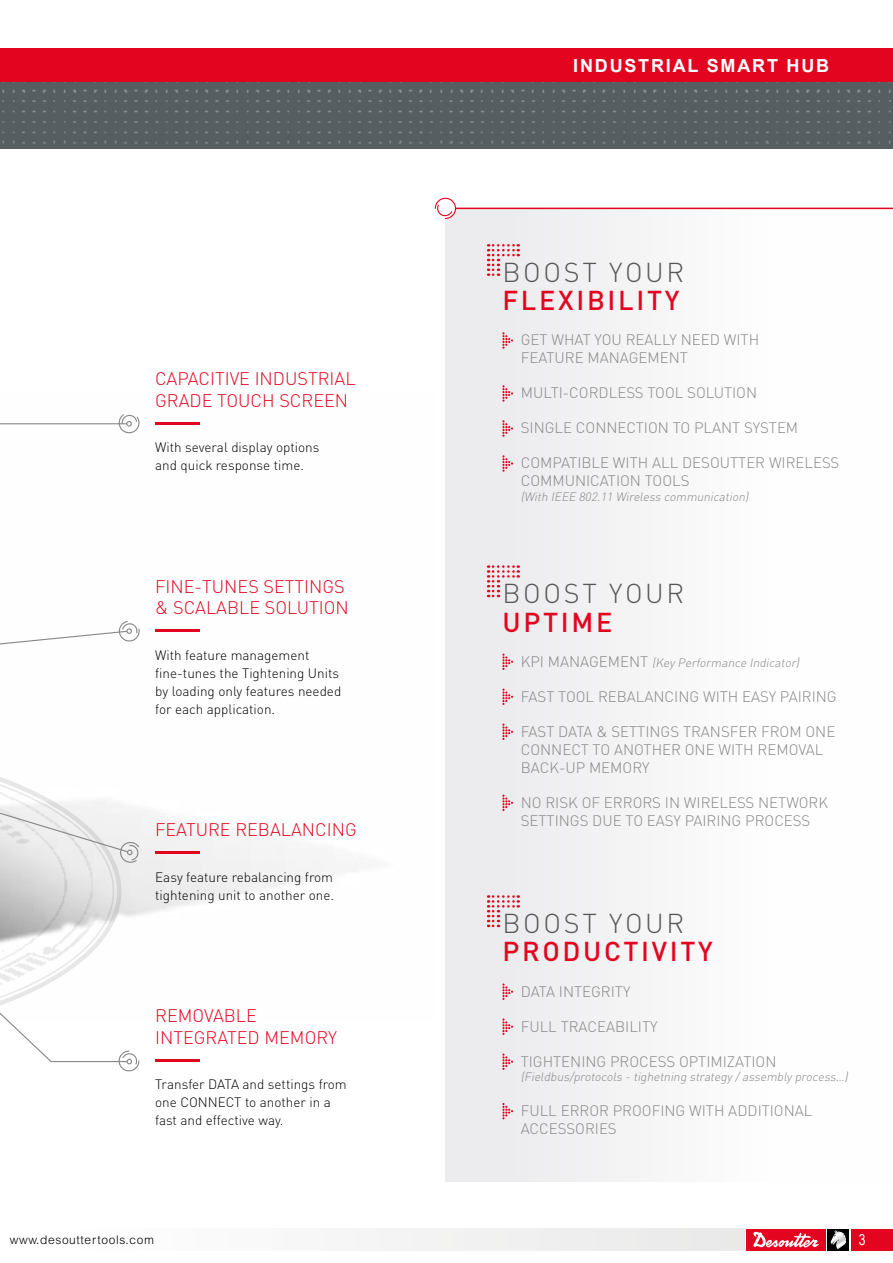
<style>
.page{position:relative;width:893px;height:1263px;background:#fff}
.page>*{position:absolute;margin:0;border:0;box-sizing:border-box;transform-origin:0 0}
.t1{font:500 27px "DIN";letter-spacing:.1em;color:#e30520}
.t2{font:300 27px "DIN";letter-spacing:.1em;color:#575756}
.t3{font:300 18px/21.6px "DIN";color:#e30520}
.t4{font:700 18px "Arial";letter-spacing:.1em;color:#fff}
.t5{font:300 15px/18px "DIN";color:#878787}
.t6{font:15px "Arial Narrow";color:#fff}
.t7{font:300 13.5px/18px "DIN";color:#000}
.t8{font:italic 300 12px "DIN";color:#878787}
.t9{font:300 12px "Arial MT Std";letter-spacing:.05em;color:#000}
.s1{font-style:normal;font-size:15px}
</style>
<div class="page">
<div style="left:0;top:49px;width:893px;height:34px;background:#e30520"></div>
<div style="left:850px;top:1229px;width:43px;height:21px;background:#e30520"></div>
<svg style="left:827px;top:1229px;width:1px;height:21px"></svg>
<div style="left:828px;top:1229px;width:21px;height:21px;background:#000"></div>
<div style="left:746px;top:1229px;width:80px;height:21px;background:#e30520"></div>
<svg style="left:753px;top:1231px;width:66px;height:16px"></svg>
<svg style="left:830px;top:1230px;width:16px;height:19px"></svg>
<div style="left:0;top:83px;width:893px;height:66px;background:#575e62"></div>
<div style="left:70px;top:1229px;width:675px;height:21px;background:#f4f4f4"></div>
<img style="left:140px;top:424px;width:182px;height:491px">
<div style="left:445px;top:208px;width:448px;height:974px;background:#f7f7f8"></div>
<svg style="left:434px;top:197px;width:23px;height:23px"></svg>
<hr style="left:456px;top:208px;width:437px;height:1px;background:#e30520">
<hr style="left:155px;top:422px;width:45px;height:2px;background:#e30520">
<hr style="left:155px;top:852px;width:45px;height:2px;background:#e30520">
<hr style="left:155px;top:630px;width:45px;height:2px;background:#e30520">
<hr style="left:155px;top:1059px;width:45px;height:3px;background:#e30520">
<svg style="left:0;top:414px;width:140px;height:20px"></svg>
<svg style="left:0;top:621px;width:140px;height:24px"></svg>
<svg style="left:0;top:777px;width:140px;height:295px"></svg>
<svg style="left:502px;top:653px;width:11px;height:17px"></svg>
<svg style="left:502px;top:689px;width:11px;height:16px"></svg>
<svg style="left:502px;top:724px;width:11px;height:16px"></svg>
<svg style="left:502px;top:795px;width:11px;height:16px"></svg>
<svg style="left:488px;top:565px;width:31px;height:32px"></svg>
<svg style="left:502px;top:983px;width:11px;height:17px"></svg>
<svg style="left:502px;top:1018px;width:11px;height:17px"></svg>
<svg style="left:502px;top:1053px;width:11px;height:17px"></svg>
<svg style="left:502px;top:1103px;width:11px;height:16px"></svg>
<svg style="left:488px;top:895px;width:31px;height:32px"></svg>
<svg style="left:502px;top:332px;width:11px;height:17px"></svg>
<svg style="left:502px;top:385px;width:11px;height:17px"></svg>
<svg style="left:502px;top:420px;width:11px;height:17px"></svg>
<svg style="left:502px;top:455px;width:11px;height:17px"></svg>
<svg style="left:488px;top:244px;width:31px;height:32px"></svg>
<p class="t3" style="left:155px;top:368px;width:202px">CAPACITIVE INDUSTRIAL<br>GRADE TOUCH SCREEN</p>
<p class="t7" style="left:155px;top:438px;width:166px">With several display options and quick response time.</p>
<p class="t3" style="left:155px;top:575px;width:195px">FINE-TUNES SETTINGS &amp; SCALABLE SOLUTION</p>
<p class="t7" style="left:155px;top:646px;width:188px">With feature management fine-tunes the Tightening Units by loading only features needed for each application.</p>
<p class="t3" style="left:155px;top:819px;width:203px">FEATURE REBALANCING</p>
<p class="t7" style="left:155px;top:868px;width:180px">Easy feature rebalancing from tightening unit to another one.</p>
<p class="t3" style="left:155px;top:1005px;width:183px">REMOVABLE<br>INTEGRATED MEMORY</p>
<p class="t7" style="left:155px;top:1075px;width:193px">Transfer DATA and settings from one CONNECT to another in a fast and effective way.</p>
<p class="t9" style="left:10px;top:1233px;width:146px">www.desouttertools.com</p>
<p class="t4" style="left:573px;top:54px;width:257px">INDUSTRIAL SMART HUB</p>
<h1 class="t2" style="left:502px;top:255px;width:183px">BOOST YOUR</h1>
<h1 class="t1" style="left:502px;top:283px;width:179px">FLEXIBILITY</h1>
<p class="t5" style="left:521px;top:331px;width:240px">GET WHAT YOU REALLY NEED WITH<br>FEATURE MANAGEMENT</p>
<p class="t5" style="left:521px;top:384px;width:238px">MULTI-CORDLESS TOOL SOLUTION</p>
<p class="t5" style="left:521px;top:419px;width:279px">SINGLE CONNECTION TO PLANT SYSTEM</p>
<p class="t5" style="left:521px;top:454px;width:320px">COMPATIBLE WITH ALL DESOUTTER WIRELESS<br>COMMUNICATION TOOLS</p>
<p class="t8" style="left:521px;top:489px;width:232px">(With IEEE 802.11 Wireless communication)</p>
<h1 class="t2" style="left:502px;top:577px;width:183px">BOOST YOUR</h1>
<h1 class="t1" style="left:502px;top:604px;width:111px">UPTIME</h1>
<p class="t8" style="left:521px;top:655px;width:283px"><span class="s1">K P I M A N AG E M E N T</span> (Key Performance Indicator)</p>
<p class="t5" style="left:521px;top:687px;width:317px">FAST TOOL REBALANCING WITH EASY PAIRING</p>
<p class="t5" style="left:521px;top:722px;width:316px">FAST DATA &amp; SETTINGS TRANSFER FROM ONE<br>CONNECT TO ANOTHER ONE WITH REMOVAL<br>BACK-UP MEMORY</p>
<p class="t5" style="left:521px;top:793px;width:309px">NO RISK OF ERRORS IN WIRELESS NETWORK<br>SETTINGS DUE TO EASY PAIRING PROCESS</p>
<h1 class="t2" style="left:502px;top:906px;width:183px">BOOST YOUR</h1>
<h1 class="t1" style="left:502px;top:934px;width:212px">PRODUCTIVITY</h1>
<p class="t5" style="left:521px;top:982px;width:111px">DATA INTEGRITY</p>
<p class="t5" style="left:521px;top:1017px;width:138px">FULL TRACEABILITY</p>
<p class="t5" style="left:521px;top:1052px;width:257px">TIGHTENING PROCESS OPTIMIZATION</p>
<p class="t8" style="left:521px;top:1069px;width:331px">(Fieldbus/protocols - tighetning strategy /assembly process…)</p>
<p class="t5" style="left:521px;top:1101px;width:293px">FULL ERROR PROOFING WITH ADDITIONAL<br>ACCESSORIES</p>
<p class="t6" style="left:859px;top:1228px;width:8px">3</p>
</div>
